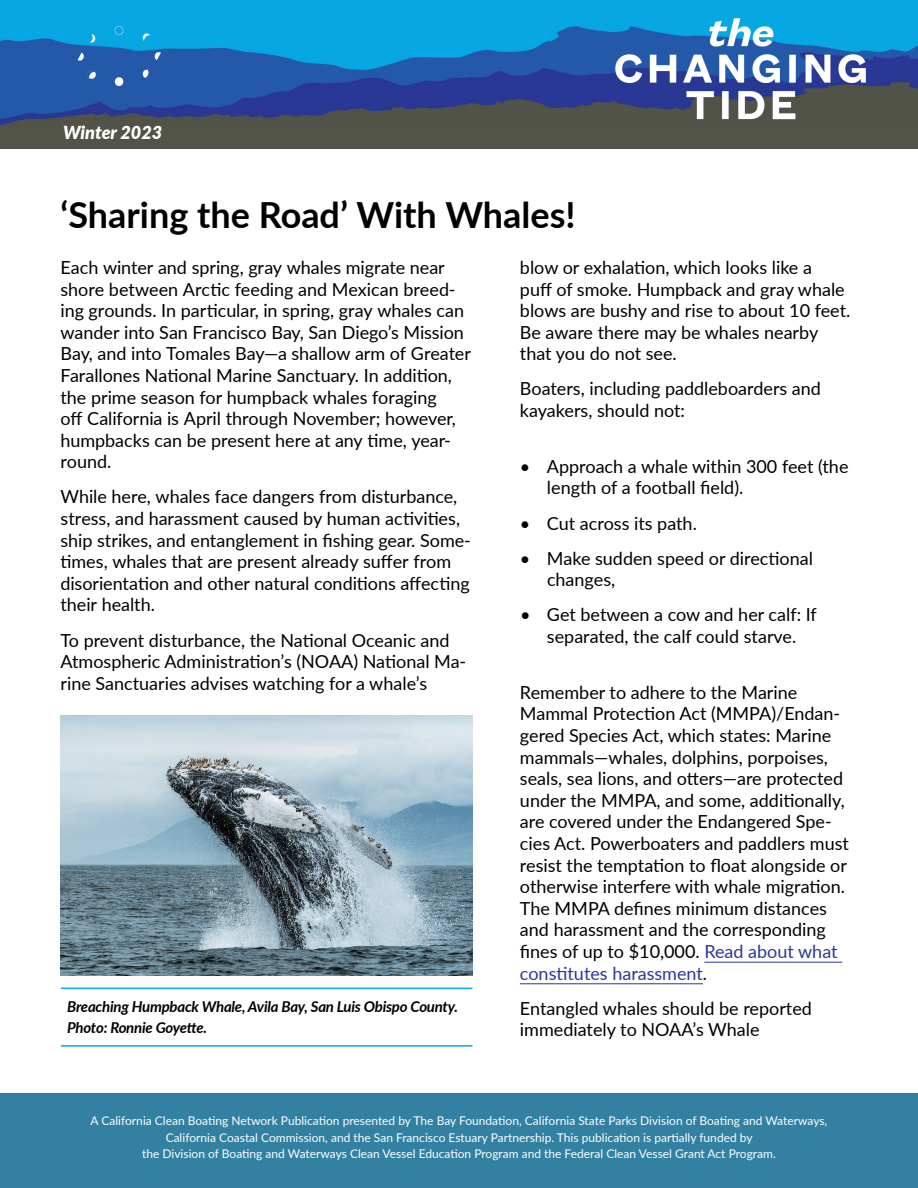
<style>
.page{position:relative;width:918px;height:1188px;background:#fff}
.page>*{position:absolute;margin:0;border:0;box-sizing:border-box;transform-origin:0 0}
.t1{font:700 36px "Lato";color:#000}
.t2{font:18px/21.6px "Lato";color:#000}
.t3{font:italic 900 18px "Lato";color:#fff}
.t4{font:italic 700 15px/21px "Lato";letter-spacing:-.015em;color:#000}
.t5{font:12px/16.5px "Lato";color:#fff;text-align:center}
.s1{color:#2b3795}
</style>
<div class="page">
<div style="left:0;top:1094px;width:918px;height:94px;background:#3281a2"></div>
<hr style="left:61px;top:1045px;width:412px;height:2px;background:#07a7e3">
<hr style="left:61px;top:988px;width:412px;height:1px;background:#07a7e3">
<hr style="left:704px;top:962px;width:138px;height:1px;background:#2b3795">
<hr style="left:520px;top:983px;width:183px;height:1px;background:#2b3795">
<div style="left:0;top:87px;width:918px;height:61px;background:#525349"></div>
<div style="left:0;top:0;width:918px;height:51px;background:#07a7e3"></div>
<img style="left:0;top:18px;width:918px;height:108px">
<svg style="left:909px;top:46px;width:9px;height:43px"></svg>
<img style="left:61px;top:716px;width:411px;height:260px">
<p class="t3" style="left:63px;top:119px;width:101px">Winter 2023</p>
<h1 class="t1" style="left:60px;top:189px;width:517px">‘Sharing the Road’ With Whales!</h1>
<p class="t2" style="left:60px;top:256px;width:412px">Each winter and spring, gray whales migrate near shore between Arctic feeding and Mexican breed&shy;ing grounds. In particular, in spring, gray whales can wander into San Francisco Bay, San Diego’s Mission Bay, and into Tomales Bay—a shallow arm of Greater Farallones National Marine Sanctuary. In addition, the prime season for humpback whales foraging<br>off California is April through November; however, humpbacks can be present here at any time, year&shy;round.</p>
<p class="t2" style="left:60px;top:485px;width:412px">While here, whales face dangers from disturbance, stress, and harassment caused by human activities, ship strikes, and entanglement in fishing gear. Some&shy;times, whales that are present already suffer from disorientation and other natural conditions affecting their health.</p>
<p class="t2" style="left:60px;top:628px;width:407px">To prevent disturbance, the National Oceanic and<br>Atmospheric Administration’s (NOAA) National Ma&shy;rine Sanctuaries advises watching for a whale’s</p>
<p class="t2" style="left:520px;top:256px;width:332px">blow or exhalation, which looks like a<br>puff of smoke. Humpback and gray whale blows are bushy and rise to about 10 feet.<br>Be aware there may be whales nearby that you do not see.</p>
<p class="t2" style="left:520px;top:377px;width:303px">Boaters, including paddleboarders and kayakers, should not:</p>
<p class="t2" style="left:547px;top:455px;width:303px;text-indent:-27px">• Approach a whale within 300 feet (the length of a football field).</p>
<p class="t2" style="left:520px;top:511px;width:178px">• Cut across its path.</p>
<p class="t2" style="left:547px;top:547px;width:268px;text-indent:-27px">• Make sudden speed or directional changes,</p>
<p class="t2" style="left:520px;top:603px;width:298px;text-align:center">• Get between a cow and her calf: If separated, the calf could starve.</p>
<p class="t2" style="left:520px;top:681px;width:331px">Remember to adhere to the Marine Mammal Protection Act (MMPA)/Endan&shy;gered Species Act, which states: Marine mammals—whales, dolphins, porpoises, seals, sea lions, and otters—are protected under the MMPA, and some, additionally, are covered under the Endangered Spe&shy;cies Act. Powerboaters and paddlers must resist the temptation to float alongside or otherwise interfere with whale migration.<br>The MMPA defines minimum distances and harassment and the corresponding fines of up to $10,000. <span class="s1">Read about what constitutes harassment</span>.</p>
<p class="t2" style="left:520px;top:997px;width:293px">Entangled whales should be reported immediately to NOAA’s Whale</p>
<p class="t4" style="left:67px;top:996px;width:392px">Breaching Humpback Whale, Avila Bay, San Luis Obispo County.<br>Photo: Ronnie Goyette.</p>
<p class="t5" style="left:91px;top:1112px;width:738px">A California Clean Boating Network Publication presented by The Bay Foundation, California State Parks Division of Boating and Waterways,<br>California Coastal Commission, and the San Francisco Estuary Partnership. This publication is partially funded by<br>the Division of Boating and Waterways Clean Vessel Education Program and the Federal Clean Vessel Grant Act Program.</p>
</div>
